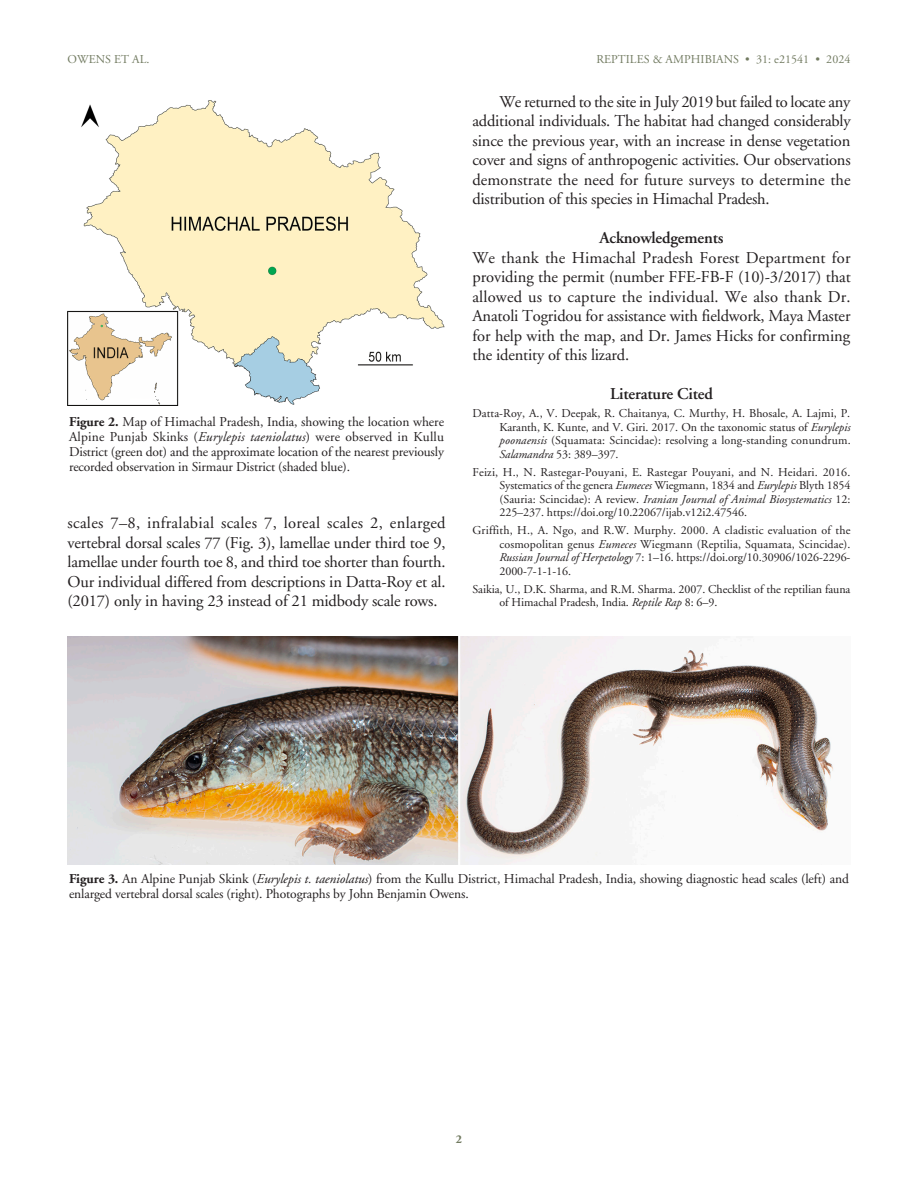
<style>
.page{position:relative;width:918px;height:1188px;background:#fff}
.page>*{position:absolute;margin:0;border:0;box-sizing:border-box;transform-origin:0 0}
.TEXT{font:16.5px/19.5px "Adobe Garamond";letter-spacing:-.01em;color:#231f20;text-align:justify}
.TEXT__1st_P{font:16.5px/19.5px "Adobe Garamond";letter-spacing:-.005em;color:#231f20;text-align:justify}
.SUBhead{font:600 16.5px "Adobe Garamond";letter-spacing:-.01em;color:#231f20}
.Figure_Caption{font:13.5px/15px "Adobe Garamond";letter-spacing:-.01em;color:#231f20;text-align:justify}
.Lit_Cited{font:12px/13.5px "Adobe Garamond";letter-spacing:-.005em;color:#231f20;text-align:justify}
.t1{font:12px "Adobe Garamond";letter-spacing:.005em;color:#717a60}
.t2{font:700 12px "Adobe Garamond";color:#717a60}
.s1{font-weight:700}
.s2{font-style:italic}
</style>
<div class="page">
<img style="left:68px;top:100px;width:377px;height:306px">
<img style="left:68px;top:636px;width:766px;height:229px">
<p class="t1" style="left:68px;top:53px;width:84px">OWENS ET AL.</p>
<p class="t1" style="left:596px;top:53px;width:256px">REPTILES &amp; AMPHIBIANS • 31: e21541 • 2024</p>
<p class="Figure_Caption" style="left:69px;top:415px;width:377px"><span class="s1">Figure 2.</span> Map of Himachal Pradesh, India, showing the location where Alpine Punjab Skinks (<span class="s2">Eurylepis taeniolatus</span>) were observed in Kullu District (green dot) and the approximate location of the nearest previously recorded observation in Sirmaur District (shaded blue).</p>
<p class="TEXT" style="left:68px;top:514px;width:380px">scales 7–8, infralabial scales 7, loreal scales 2, enlarged vertebral dorsal scales 77 (Fig. 3), lamellae under third toe 9, lamellae under fourth toe 8, and third toe shorter than fourth.<br>Our individual differed from descriptions in Datta-Roy et al. (2017) only in having 23 instead of 21 midbody scale rows.</p>
<p class="TEXT" style="left:472px;top:92px;width:380px;text-indent:27px">We returned to the site in July 2019 but failed to locate any additional individuals. The habitat had changed considerably since the previous year, with an increase in dense vegetation cover and signs of anthropogenic activities. Our observations demonstrate the need for future surveys to determine the distribution of this species in Himachal Pradesh.</p>
<p class="SUBhead" style="left:599px;top:229px;width:126px">Acknowledgements</p>
<p class="TEXT__1st_P" style="left:472px;top:248px;width:380px">We thank the Himachal Pradesh Forest Department for providing the permit (number FFE-FB-F (10)-3/2017) that allowed us to capture the individual. We also thank Dr.<br>Anatoli Togridou for assistance with fieldwork, Maya Master for help with the map, and Dr. James Hicks for confirming the identity of this lizard.</p>
<p class="SUBhead" style="left:610px;top:385px;width:104px">Literature Cited</p>
<p class="Lit_Cited" style="left:500px;top:407px;width:353px;text-indent:-27px">Datta-Roy, A., V. Deepak, R. Chaitanya, C. Murthy, H. Bhosale, A. Lajmi, P.<br>Karanth, K. Kunte, and V. Giri. 2017. On the taxonomic status of <span class="s2">Eurylepis poonaensis</span> (Squamata: Scincidae): resolving a long-standing conundrum.<br><span class="s2">Salamandra</span> 53: 389–397.</p>
<p class="Lit_Cited" style="left:500px;top:465px;width:353px;text-indent:-27px">Feizi, H., N. Rastegar-Pouyani, E. Rastegar Pouyani, and N. Heidari. 2016.<br>Systematics of the genera <span class="s2">Eumeces</span> Wiegmann, 1834 and <span class="s2">Eurylepis</span> Blyth 1854 (Sauria: Scincidae): A review. <span class="s2">Iranian Journal of Animal Biosystematics</span> 12:<br>225–237. https://doi.org/10.22067/ijab.v12i2.47546.</p>
<p class="Lit_Cited" style="left:500px;top:524px;width:353px;text-indent:-27px">Griffith, H., A. Ngo, and R.W. Murphy. 2000. A cladistic evaluation of the cosmopolitan genus <span class="s2">Eumeces</span> Wiegmann (Reptilia, Squamata, Scincidae).<br><span class="s2">Russian Journal of Herpetology</span> 7: 1–16. https://doi.org/10.30906/1026-2296- 2000-7-1-1-16.</p>
<p class="Lit_Cited" style="left:500px;top:582px;width:353px;text-indent:-27px">Saikia, U., D.K. Sharma, and R.M. Sharma. 2007. Checklist of the reptilian fauna of Himachal Pradesh, India. <span class="s2">Reptile Rap</span> 8: 6–9.</p>
<p class="Figure_Caption" style="left:69px;top:871px;width:781px"><span class="s1">Figure 3.</span> An Alpine Punjab Skink (<span class="s2">Eurylepis t. taeniolatus</span>) from the Kullu District, Himachal Pradesh, India, showing diagnostic head scales (left) and enlarged vertebral dorsal scales (right). Photographs by John Benjamin Owens.</p>
<p class="t2" style="left:456px;top:1132px;width:8px">2</p>
</div>
